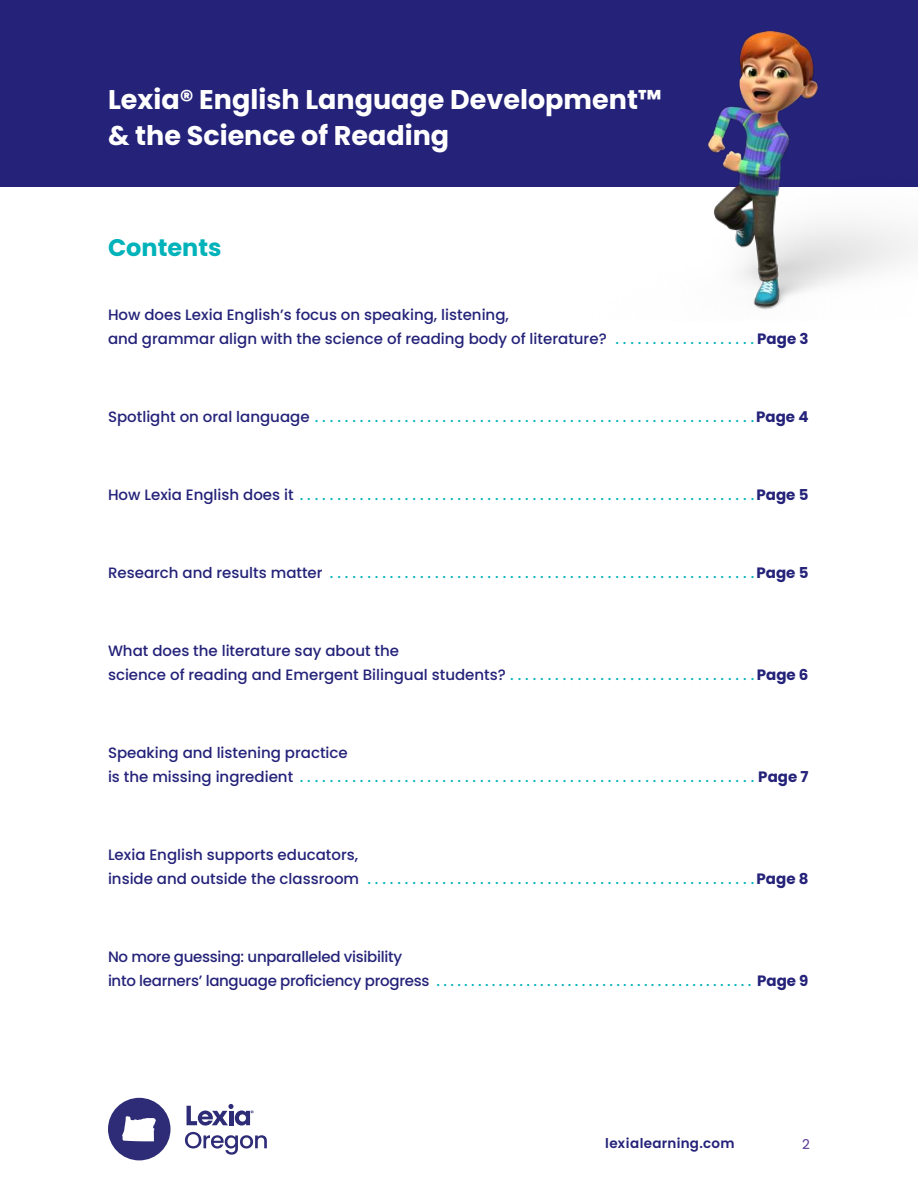
<style>
.page{position:relative;width:918px;height:1188px;background:#fff}
.page>*{position:absolute;margin:0;border:0;box-sizing:border-box;transform-origin:0 0}
.t1{font:700 27px/36px "Poppins";color:#fff}
.t2{font:700 24px "Poppins";color:#00b2b9}
.t3{font:500 15px/24px "Poppins";color:#00b2b9}
.t4{font:500 15px/24px "Poppins";color:#242279}
.t5{font:500 15px/24px "Poppins";letter-spacing:-.02em;color:#242279}
.t6{font:600 13.5px "Poppins";letter-spacing:.02em;color:#242279}
.t7{font:13.5px "Poppins";color:#563393}
.s1{color:#00b2b9}
.s2{font-weight:700}
.s3{color:#242279}
.s4{font-weight:700;color:#242279}
</style>
<div class="page">
<svg style="left:185px;top:1132px;width:82px;height:23px"></svg>
<svg style="left:187px;top:1104px;width:67px;height:22px"></svg>
<svg style="left:108px;top:1098px;width:63px;height:62px"></svg>
<div style="left:0;top:0;width:918px;height:187px;background:#242279"></div>
<img style="left:707px;top:31px;width:211px;height:279px">
<h1 class="t1" style="left:108px;top:84px;width:555px">Lexia® English Language Development™ &amp; the Science of Reading</h1>
<h2 class="t2" style="left:108px;top:236px;width:115px">Contents</h2>
<p class="t4" style="left:108px;top:304px;width:702px">How does Lexia English’s focus on speaking, listening,<br>and grammar align with the science of reading body of literature? <span class="s1">. . . . . . . . . . . . . . . . . . .</span> <span class="s2">Page 3</span></p>
<p class="t3" style="left:108px;top:406px;width:702px"><span class="s3">Spotlight on oral language</span> . . . . . . . . . . . . . . . . . . . . . . . . . . . . . . . . . . . . . . . . . . . . . . . . . . . . . . . . . . .<span class="s4">Page 4</span></p>
<p class="t3" style="left:108px;top:484px;width:702px"><span class="s3">How Lexia English does it</span> .............................................................<span class="s4">Page 5</span></p>
<p class="t3" style="left:108px;top:562px;width:702px"><span class="s3">Research and results matter</span> .........................................................<span class="s4">Page 5</span></p>
<p class="t4" style="left:108px;top:640px;width:702px">What does the literature say about the<br>science of reading and Emergent Bilingual students? <span class="s1">. . . . . . . . . . . . . . . . . . . . . . . . . . . . . . . . .</span> <span class="s2">Page 6</span></p>
<p class="t3" style="left:108px;top:742px;width:702px"><span class="s3">Speaking and listening practice<br>is the missing ingredient</span> .............................................................<span class="s4">Page 7</span></p>
<p class="t4" style="left:108px;top:844px;width:702px">Lexia English supports educators,<br>inside and outside the classroom <span class="s1">. . . . . . . . . . . . . . . . . . . . . . . . . . . . . . . . . . . . . . . . . . . . . . . . . . . .</span> <span class="s2">Page 8</span></p>
<p class="t5" style="left:108px;top:946px;width:702px">No more guessing: unparalleled visibility<br>into learners’ language proficiency progress <span class="s1">. . . . . . . . . . . . . . . . . . . . . . . . . . . . . . . . . . . . . . . . . . . . . .</span> <span class="s2">Page 9</span></p>
<p class="t6" style="left:605px;top:1137px;width:131px">lexialearning.com</p>
<p class="t7" style="left:802px;top:1137px;width:9px">2</p>
</div>
